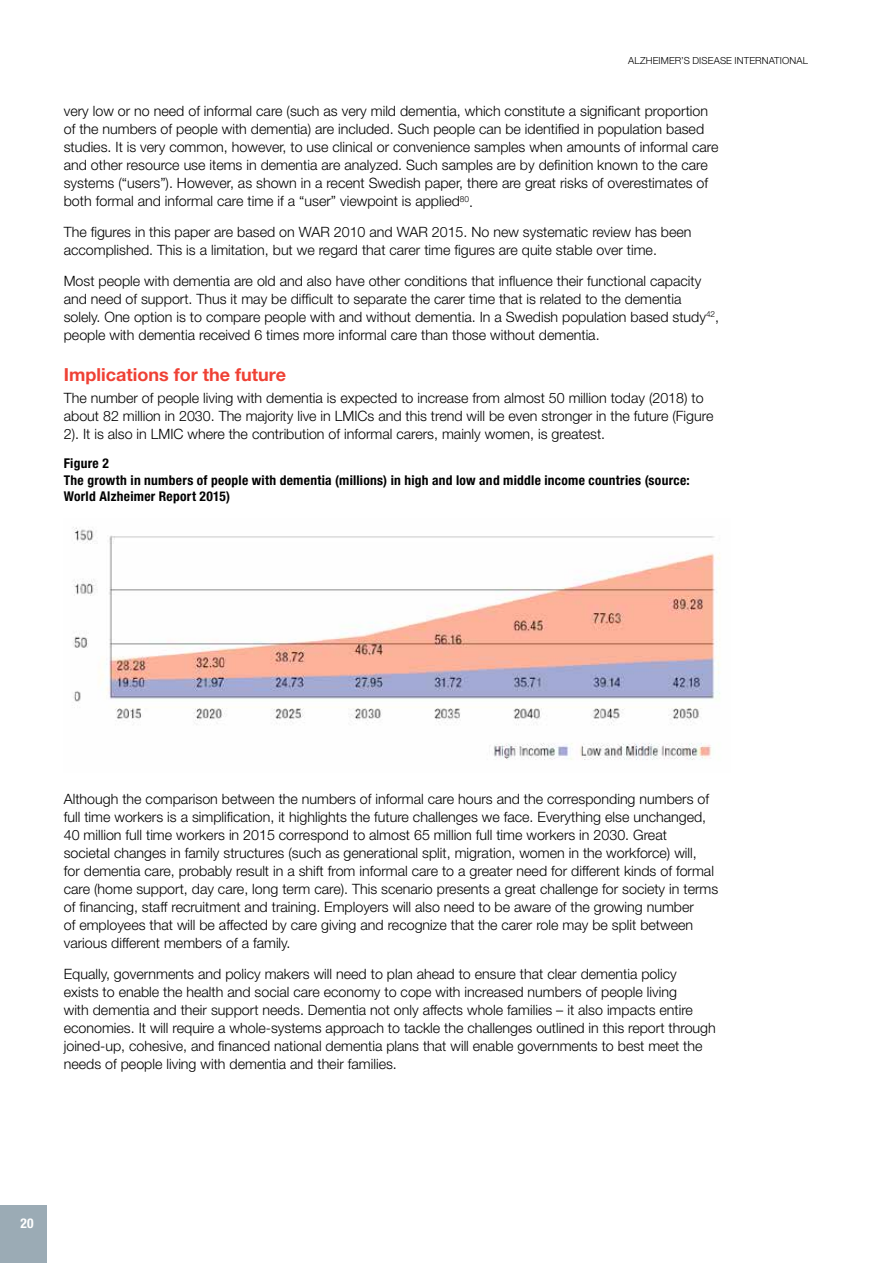
<style>
.page{position:relative;width:893px;height:1263px;background:#fff}
.page>*{position:absolute;margin:0;border:0;box-sizing:border-box;transform-origin:0 0}
.t1{font:700 18px "Helvetica Neue LT Pro";color:#ef4135}
.t2{font:300 14.25px/18px "Helvetica Neue LT Pro";color:#000}
.t3{font:700 condensed 13.5px/16.5px "Helvetica Neue LT Pro";letter-spacing:.02em;color:#000}
.t4{font:700 condensed 13.5px "Helvetica Neue LT Pro";color:#fff}
.t5{font:300 9.75px "Helvetica Neue LT Pro";letter-spacing:.01em;color:#000}
</style>
<div class="page">
<img style="left:73px;top:527px;width:647px;height:233px">
<div style="left:0;top:1205px;width:47px;height:58px;background:#9babb5"></div>
<p class="t5" style="left:628px;top:54px;width:181px">ALZHEIMER’S DISEASE INTERNATIONAL</p>
<p class="t2" style="left:64px;top:102px;width:656px">very low or no need of informal care (such as very mild dementia, which constitute a significant proportion of the numbers of people with dementia) are included. Such people can be identified in population based studies. It is very common, however, to use clinical or convenience samples when amounts of informal care and other resource use items in dementia are analyzed. Such samples are by definition known to the care systems (“users”). However, as shown in a recent Swedish paper, there are great risks of overestimates of both formal and informal care time if a “user” viewpoint is applied<sup>80</sup>.</p>
<p class="t2" style="left:64px;top:223px;width:629px">The figures in this paper are based on WAR 2010 and WAR 2015. No new systematic review has been accomplished. This is a limitation, but we regard that carer time figures are quite stable over time.</p>
<p class="t2" style="left:64px;top:272px;width:657px">Most people with dementia are old and also have other conditions that influence their functional capacity and need of support. Thus it may be difficult to separate the carer time that is related to the dementia solely. One option is to compare people with and without dementia. In a Swedish population based study<sup>42</sup>, people with dementia received 6 times more informal care than those without dementia.</p>
<p class="t1" style="left:64px;top:363px;width:224px">Implications for the future</p>
<p class="t2" style="left:64px;top:389px;width:651px">The number of people living with dementia is expected to increase from almost 50 million today (2018) to about 82 million in 2030. The majority live in LMICs and this trend will be even stronger in the future (Figure<br>2). It is also in LMIC where the contribution of informal carers, mainly women, is greatest.</p>
<p class="t3" style="left:64px;top:455px;width:627px">Figure 2<br>The growth in numbers of people with dementia (millions) in high and low and middle income countries (source:<br>World Alzheimer Report 2015)</p>
<p class="t2" style="left:64px;top:789px;width:656px">Although the comparison between the numbers of informal care hours and the corresponding numbers of full time workers is a simplification, it highlights the future challenges we face. Everything else unchanged, 40 million full time workers in 2015 correspond to almost 65 million full time workers in 2030. Great<br>societal changes in family structures (such as generational split, migration, women in the workforce) will,<br>for dementia care, probably result in a shift from informal care to a greater need for different kinds of formal care (home support, day care, long term care). This scenario presents a great challenge for society in terms of financing, staff recruitment and training. Employers will also need to be aware of the growing number<br>of employees that will be affected by care giving and recognize that the carer role may be split between various different members of a family.</p>
<p class="t2" style="left:64px;top:964px;width:653px">Equally, governments and policy makers will need to plan ahead to ensure that clear dementia policy<br>exists to enable the health and social care economy to cope with increased numbers of people living<br>with dementia and their support needs. Dementia not only affects whole families – it also impacts entire economies. It will require a whole-systems approach to tackle the challenges outlined in this report through joined-up, cohesive, and financed national dementia plans that will enable governments to best meet the needs of people living with dementia and their families.</p>
<p class="t4" style="left:20px;top:1215px;width:15px">20</p>
</div>
